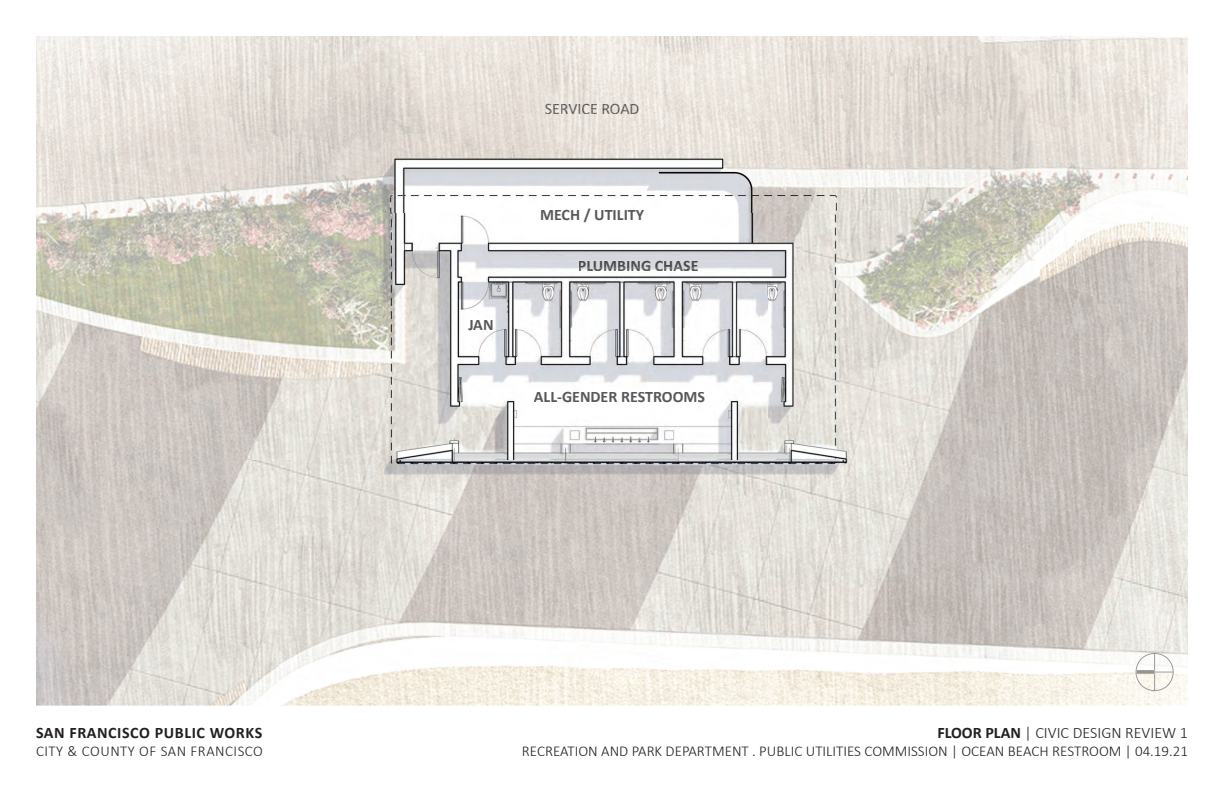
<style>
.page{position:relative;width:1224px;height:792px;background:#fff}
.page>*{position:absolute;margin:0;border:0;box-sizing:border-box;transform-origin:0 0}
.t1{font:700 16px "Calibri";color:#57585a}
.t2{font:300 16px "Calibri";color:#231f20}
.t3{font:700 16px "Calibri";letter-spacing:.035em;color:#231f20}
.t4{font:700 16px "Calibri";color:#494a4e}
.t5{font:16px "Calibri";color:#515050}
.t6{font:300 15px "Calibri";color:#231f20}
.t7{font:300 15px "Calibri";letter-spacing:.035em;color:#231f20}
.s1{color:#4f4d4d}
.s2{color:#4f4e4d}
.s3{color:#51504f}
.s4{color:#4c4a49}
.s5{color:#4f4d4c}
.s6{color:#48494e}
.s7{font-weight:700}
</style>
<div class="page">
<img style="left:36px;top:36px;width:1152px;height:670px">
<img style="left:579px;top:260px;width:119px;height:11px">
<img style="left:534px;top:392px;width:171px;height:11px">
<img style="left:468px;top:320px;width:24px;height:10px">
<img style="left:541px;top:209px;width:103px;height:14px">
<img style="left:545px;top:103px;width:94px;height:11px">
<img style="left:1136px;top:653px;width:38px;height:38px">
<img style="left:1136px;top:670px;width:19px;height:4px">
<p class="t3" style="left:36px;top:726px;width:228px">SAN FRANCISCO PUBLIC WORKS</p>
<p class="t7" style="left:36px;top:745px;width:228px">CITY &amp; COUNTY OF SAN FRANCISCO</p>
<p class="t1" style="left:468px;top:318px;width:27px">JAN</p>
<p class="t5" style="left:545px;top:102px;width:96px"><span class="s1">S</span><span class="s2">E</span>RV<span class="s3">I</span><span class="s4">C</span>E <span class="s1">R</span><span class="s3">OA</span><span class="s5">D</span></p>
<p class="t1" style="left:540px;top:208px;width:106px">MECH / UTILITY</p>
<p class="t4" style="left:578px;top:259px;width:122px">PL<span class="s6">U</span>MB<span class="s6">I</span>NG CHASE</p>
<p class="t1" style="left:534px;top:390px;width:173px">ALL-GENDER RESTROOMS</p>
<p class="t2" style="left:937px;top:726px;width:252px"><span class="s7">FLOOR PLAN</span> | CIVIC DESIGN REVIEW 1</p>
<p class="t6" style="left:522px;top:745px;width:668px">RECREATION AND PARK DEPARTMENT . PUBLIC UTILITIES COMMISSION | OCEAN BEACH RESTROOM | 04.19.21</p>
</div>
